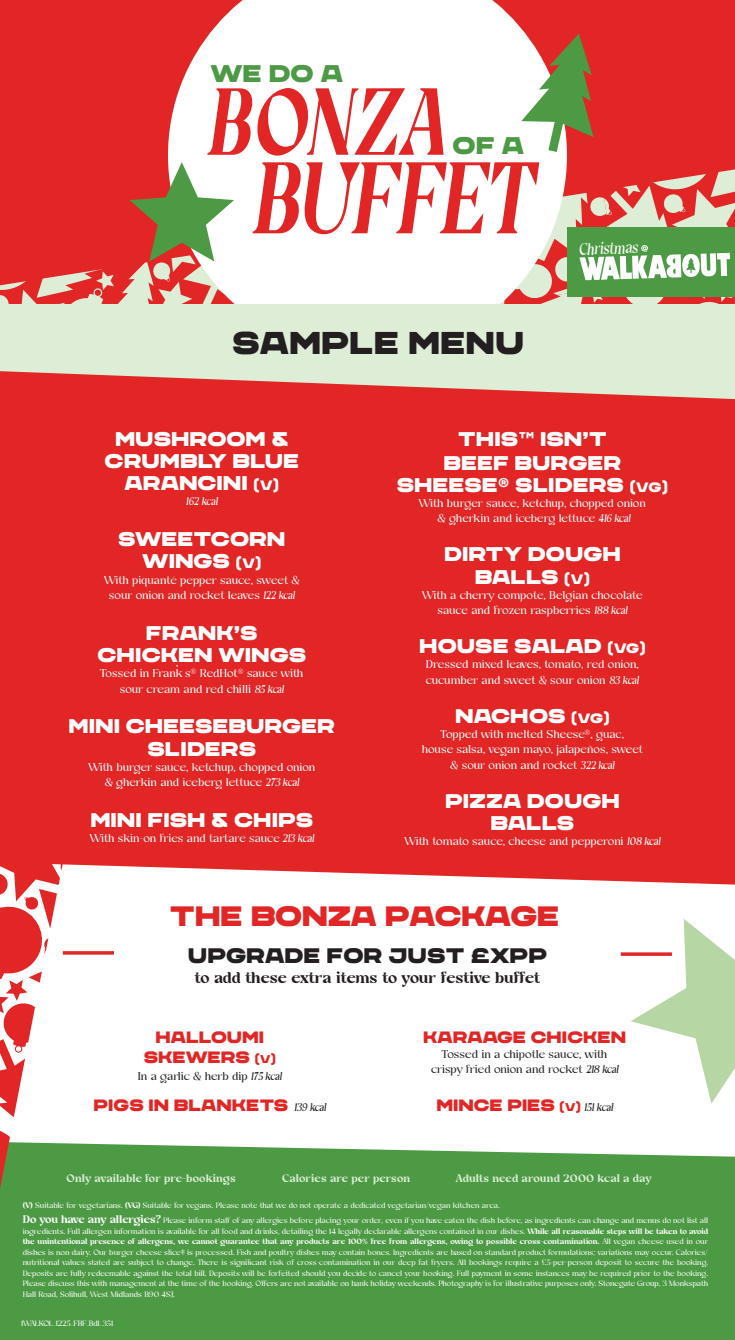
<style>
.page{position:relative;width:735px;height:1340px;background:#fff}
.page>*{position:absolute;margin:0;border:0;box-sizing:border-box;transform-origin:0 0}
.t1{font:italic 700 condensed 113.58px "Casta";color:#e22525}
.t2{font:italic 700 condensed 106.23px "Casta";letter-spacing:.02em;color:#e22525}
.t3{font:expanded 31.5px "CHANEY";color:#231f20}
.t4{font:expanded 28px "CHANEY";letter-spacing:-.02em;color:#e22525}
.t5{font:expanded 23.97px "CHANEY";color:#4c9a44}
.t6{font:expanded 21px "CHANEY";color:#231f20}
.t7{font:expanded 19.78px/22.2px "CHANEY";color:#fff;text-align:center}
.t8{font:italic 500 condensed 18.72px "Casta";color:#fff}
.t9{font:700 17.5px "Casta";color:#231f20}
.t10{font:expanded 16.45px/19.6px "CHANEY";color:#e22525;text-align:center}
.t11{font:12.78px/15.2px "Casta";color:#fff;text-align:center}
.t12{font:12.78px/15.2px "Casta";color:#231f20;text-align:center}
.t13{font:italic 500 condensed 12.78px "Casta";color:#fff}
.t14{font:700 12.25px "Casta";letter-spacing:.01em;color:#ddedd6}
.t15{font:8.75px/10.5px "Casta";color:#fff}
.s1{font-size:13.65px}
.s2{font-weight:500;font-style:italic;font-stretch:condensed}
.s3{font-size:11.2px}
.s4{font-family:"Casta";font-weight:500;font-style:italic;font-stretch:condensed;font-size:12.78px;color:#231f20}
.s5{font-weight:700}
.s6{font-weight:700;font-size:12.25px}
</style>
<div class="page">
<div style="left:0;top:0;width:734px;height:309px;background:#e22525"></div>
<svg style="left:168px;top:0;width:398px;height:162px;fill:#fff"></svg>
<svg style="left:363px;top:0;width:6px;height:14px"></svg>
<svg style="left:521px;top:34px;width:72px;height:118px"></svg>
<svg style="left:0;top:162px;width:734px;height:142px"></svg>
<div style="left:0;top:304px;width:734px;height:151px;background:#ddedd6"></div>
<div style="left:0;top:371px;width:734px;height:491px;background:#e22525"></div>
<svg style="left:70px;top:862px;width:664px;height:242px"></svg>
<div style="left:0;top:1143px;width:734px;height:196px;background:#4c9a44"></div>
<svg style="left:630px;top:918px;width:104px;height:185px"></svg>
<hr style="left:63px;top:951px;width:51px;height:3px;background:#e22525">
<hr style="left:620px;top:952px;width:51px;height:3px;background:#e22525">
<svg style="left:0;top:805px;width:70px;height:413px"></svg>
<h3 class="t5" style="left:210px;top:59px;width:134px">WE DO A</h3>
<h2 class="t2" style="left:205px;top:64px;width:239px">BONZA</h2>
<h3 class="t5" style="left:452px;top:131px;width:73px">OF A</h3>
<h1 class="t1" style="left:250px;top:136px;width:281px">BUFFET</h1>
<h3 class="t3" style="left:232px;top:323px;width:293px">SAMPLE MENU</h3>
<h3 class="t8" style="left:578px;top:239px;width:61px;rotate:-2deg">Christmas</h3>
<h3 class="t7" style="left:105px;top:428px;width:196px">MUSHROOM &amp;<br>CRUMBLY BLUE<br>ARANCINI <span class="s1">(V)</span></h3>
<h3 class="t13" style="left:186px;top:494px;width:33px">162 kcal</h3>
<h3 class="t7" style="left:118px;top:528px;width:169px">SWEETCORN<br>WINGS <span class="s1">(V)</span></h3>
<h3 class="t11" style="left:104px;top:572px;width:197px">With piquanté pepper sauce, sweet &amp; sour onion and rocket leaves <span class="s2">122 kcal</span></h3>
<h3 class="t7" style="left:97px;top:621px;width:210px">FRANK’S<br>CHICKEN WINGS</h3>
<h3 class="t11" style="left:100px;top:665px;width:204px">Tossed in Frank’ s® RedHot® sauce with sour cream and red chilli <span class="s2">85 kcal</span></h3>
<h3 class="t7" style="left:69px;top:715px;width:268px">MINI CHEESEBURGER<br>SLIDERS</h3>
<h3 class="t11" style="left:88px;top:759px;width:228px">With burger sauce, ketchup, chopped onion &amp; gherkin and iceberg lettuce <span class="s2">273 kcal</span></h3>
<h3 class="t7" style="left:90px;top:809px;width:224px">MINI FISH &amp; CHIPS</h3>
<h3 class="t11" style="left:90px;top:830px;width:226px">With skin-on fries and tartare sauce <span class="s2">213 kcal</span></h3>
<h3 class="t7" style="left:396px;top:427px;width:272px;line-height:22.9px">THIS™ ISN’T<br>BEEF BURGER<br>SHEESE® SLIDERS <span class="s1">(VG)</span></h3>
<h3 class="t11" style="left:418px;top:495px;width:228px">With burger sauce, ketchup, chopped onion &amp; gherkin and iceberg lettuce <span class="s2">416 kcal</span></h3>
<h3 class="t7" style="left:444px;top:543px;width:178px">DIRTY DOUGH<br>BALLS <span class="s1">(V)</span></h3>
<h3 class="t11" style="left:422px;top:587px;width:222px">With a cherry compote, Belgian chocolate sauce and frozen raspberries <span class="s2">188 kcal</span></h3>
<h3 class="t7" style="left:419px;top:635px;width:228px">HOUSE SALAD <span class="s1">(VG)</span></h3>
<h3 class="t11" style="left:425px;top:657px;width:214px;text-align:left">Dressed mixed leaves, tomato, red onion, cucumber and sweet &amp; sour onion <span class="s2">83 kcal</span></h3>
<h3 class="t7" style="left:455px;top:704px;width:156px">NACHOS <span class="s1">(VG)</span></h3>
<h3 class="t11" style="left:421px;top:726px;width:222px">Topped with melted Sheese®, guac,<br>house salsa, vegan mayo, jalapeños, sweet &amp; sour onion and rocket <span class="s2">322 kcal</span></h3>
<h3 class="t7" style="left:445px;top:789px;width:176px">PIZZA DOUGH<br>BALLS</h3>
<h3 class="t11" style="left:404px;top:833px;width:257px">With tomato sauce, cheese and pepperoni <span class="s2">108 kcal</span></h3>
<h3 class="t4" style="left:169px;top:898px;width:391px">THE BONZA PACKAGE</h3>
<h3 class="t6" style="left:188px;top:943px;width:360px">UPGRADE FOR JUST £XPP</h3>
<h3 class="t9" style="left:195px;top:967px;width:347px">to add these extra items to your festive buffet</h3>
<h3 class="t10" style="left:144px;top:1027px;width:134px">HALLOUMI<br>SKEWERS <span class="s3">(V)</span></h3>
<h3 class="t12" style="left:138px;top:1068px;width:145px">In a garlic &amp; herb dip <span class="s2">175 kcal</span></h3>
<h3 class="t10" style="left:93px;top:1095px;width:234px">PIGS IN BLANKETS <span class="s4">139 kcal</span></h3>
<h3 class="t10" style="left:423px;top:1027px;width:204px">KARAAGE CHICKEN</h3>
<h3 class="t12" style="left:431px;top:1046px;width:189px">Tossed in a chipotle sauce, with crispy fried onion and rocket <span class="s2">218 kcal</span></h3>
<h3 class="t10" style="left:436px;top:1095px;width:178px">MINCE PIES <span class="s3">(V)</span> <span class="s4">151 kcal</span></h3>
<h3 class="t14" style="left:67px;top:1171px;width:170px">Only available for pre-bookings</h3>
<h3 class="t14" style="left:282px;top:1171px;width:129px">Calories are per person</h3>
<h3 class="t14" style="left:455px;top:1171px;width:197px">Adults need around 2000 kcal a day</h3>
<p class="t15" style="left:23px;top:1197px;width:686px;line-height:15.2px"><span class="s5">(V)</span> Suitable for vegetarians. <span class="s5">(VG)</span> Suitable for vegans. Please note that we do not operate a dedicated vegetarian/vegan kitchen area.<br><span class="s6">Do you have any allergies?</span> Please inform staff of any allergies before placing your order, even if you have eaten the dish before, as ingredients can change and menus do not list all</p>
<p class="t15" style="left:23px;top:1225px;width:686px;text-align:justify">ingredients. Full allergen information is available for all food and drinks, detailing the 14 legally declarable allergens contained in our dishes. <span class="s5">While all reasonable steps will be taken to avoid the unintentional presence of allergens, we cannot guarantee that any products are 100% free from allergens, owing to possible cross-contamination.</span> All vegan cheese used in our dishes is non-dairy. Our burger cheese slice‡ is processed. Fish and poultry dishes may contain bones. Ingredients are based on standard product formulations; variations may occur. Calories/ nutritional values stated are subject to change. There is significant risk of cross-contamination in our deep fat fryers. All bookings require a £5-per-person deposit to secure the booking.<br>Deposits are fully redeemable against the total bill. Deposits will be forfeited should you decide to cancel your booking. Full payment in some instances may be required prior to the booking.<br>Please discuss this with management at the time of the booking. Offers are not available on bank holiday weekends. Photography is for illustrative purposes only. Stonegate Group, 3 Monkspath Hall Road, Solihull, West Midlands B90 4SJ.</p>
<p class="t15" style="left:21px;top:1318px;width:94px">1WALKOL_1225_FBF_Bd1_351</p>
</div>
